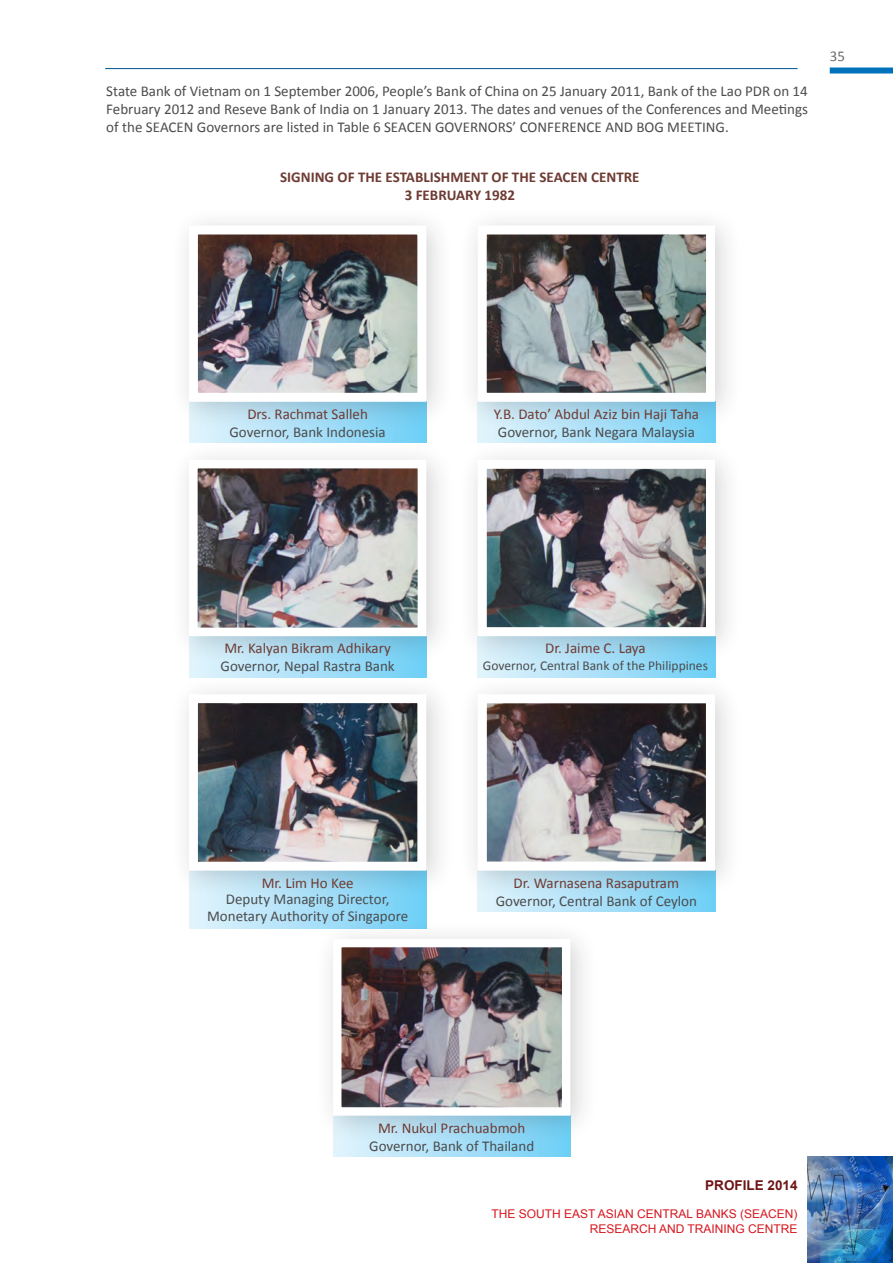
<style>
.page{position:relative;width:893px;height:1263px;background:#fff}
.page>*{position:absolute;margin:0;border:0;box-sizing:border-box;transform-origin:0 0}
.t1{font:15px/18px "Calibri";color:#4b4c4d;text-align:justify}
.t2{font:15px "Calibri";color:#6e3b33}
.t3{font:700 15px/18px "Calibri";color:#6e3b33;text-align:center}
.t4{font:15px "Calibri";color:#6c6d70}
.t5{font:13.5px "Calibri";color:#4b4c4d}
.t6{font:700 13.5px "Arial";color:#6e1415}
.t7{font:12px/14.4px "Arial";color:#d7171f;text-align:right}
</style>
<div class="page">
<div style="left:478px;top:402px;width:237px;height:41px;background:linear-gradient(to right,#e4f3fc,#70cef6)"></div>
<div style="left:189px;top:636px;width:237px;height:41px;background:linear-gradient(to right,#e4f3fc,#70cef6)"></div>
<div style="left:478px;top:636px;width:237px;height:41px;background:linear-gradient(to right,#e4f3fc,#70cef6)"></div>
<div style="left:189px;top:871px;width:237px;height:57px;background:linear-gradient(to right,#e4f3fc,#70cef6)"></div>
<div style="left:478px;top:871px;width:237px;height:41px;background:linear-gradient(to right,#e4f3fc,#70cef6)"></div>
<div style="left:333px;top:1116px;width:237px;height:41px;background:linear-gradient(to right,#e4f3fc,#70cef6)"></div>
<div style="left:189px;top:402px;width:237px;height:41px;background:linear-gradient(to right,#e4f3fc,#70cef6)"></div>
<div style="left:169px;top:206px;width:286px;height:224px;background:#231f20;opacity:.2"></div>
<img style="left:199px;top:235px;width:217px;height:157px">
<div style="left:189px;top:225px;width:237px;height:177px;border:9px solid #fff"></div>
<div style="left:458px;top:206px;width:285px;height:224px;background:#231f20;opacity:.2"></div>
<img style="left:488px;top:235px;width:217px;height:157px">
<div style="left:478px;top:225px;width:237px;height:177px;border:9px solid #fff"></div>
<div style="left:170px;top:440px;width:285px;height:224px;background:#231f20;opacity:.2"></div>
<img style="left:199px;top:470px;width:217px;height:156px">
<div style="left:189px;top:460px;width:237px;height:176px;border:9px solid #fff"></div>
<div style="left:458px;top:440px;width:285px;height:224px;background:#231f20;opacity:.2"></div>
<img style="left:488px;top:470px;width:217px;height:156px">
<div style="left:478px;top:460px;width:237px;height:176px;border:9px solid #fff"></div>
<div style="left:170px;top:675px;width:285px;height:224px;background:#231f20;opacity:.2"></div>
<img style="left:199px;top:704px;width:217px;height:157px">
<div style="left:189px;top:694px;width:237px;height:177px;border:9px solid #fff"></div>
<div style="left:458px;top:675px;width:285px;height:224px;background:#231f20;opacity:.2"></div>
<img style="left:488px;top:704px;width:217px;height:157px">
<div style="left:478px;top:694px;width:237px;height:177px;border:9px solid #fff"></div>
<div style="left:314px;top:919px;width:285px;height:225px;background:#231f20;opacity:.2"></div>
<img style="left:342px;top:948px;width:219px;height:159px">
<div style="left:333px;top:939px;width:237px;height:177px;border:8px solid #fff"></div>
<div style="left:830px;top:68px;width:63px;height:6px;background:#0072bc"></div>
<hr style="left:105px;top:68px;width:693px;height:1px;background:#005495">
<img style="left:808px;top:1157px;width:85px;height:106px">
<p class="t1" style="left:106px;top:82px;width:703px">State Bank of Vietnam on 1 September 2006, People’s Bank of China on 25 January 2011, Bank of the Lao PDR on 14<br>February 2012 and Reseve Bank of India on 1 January 2013. The dates and venues of the Conferences and Meetings of the SEACEN Governors are listed in Table 6 SEACEN GOVERNORS’ CONFERENCE AND BOG MEETING.</p>
<p class="t3" style="left:280px;top:168px;width:361px">SIGNING OF THE ESTABLISHMENT OF THE SEACEN CENTRE<br>3 FEBRUARY 1982</p>
<p class="t4" style="left:830px;top:46px;width:17px">35</p>
<p class="t2" style="left:247px;top:404px;width:122px">Drs. Rachmat Salleh</p>
<p class="t1" style="left:230px;top:423px;width:158px">Governor, Bank Indonesia</p>
<p class="t2" style="left:224px;top:639px;width:168px">Mr. Kalyan Bikram Adhikary</p>
<p class="t1" style="left:221px;top:657px;width:176px">Governor, Nepal Rastra Bank</p>
<p class="t2" style="left:494px;top:404px;width:207px">Y.B. Dato’ Abdul Aziz bin Haji Taha</p>
<p class="t1" style="left:498px;top:423px;width:199px">Governor, Bank Negara Malaysia</p>
<p class="t2" style="left:545px;top:639px;width:102px">Dr. Jaime C. Laya</p>
<p class="t5" style="left:483px;top:657px;width:227px">Governor, Central Bank of the Philippines</p>
<p class="t2" style="left:262px;top:873px;width:93px">Mr. Lim Ho Kee</p>
<p class="t1" style="left:207px;top:891px;width:203px;line-height:16.5px;text-align:center">Deputy Managing Director,<br>Monetary Authority of Singapore</p>
<p class="t2" style="left:514px;top:873px;width:167px">Dr. Warnasena Rasaputram</p>
<p class="t1" style="left:496px;top:892px;width:203px">Governor, Central Bank of Ceylon</p>
<p class="t2" style="left:378px;top:1118px;width:149px">Mr. Nukul Prachuabmoh</p>
<p class="t1" style="left:369px;top:1137px;width:166px">Governor, Bank of Thailand</p>
<p class="t6" style="left:705px;top:1176px;width:94px">PROFILE 2014</p>
<p class="t7" style="left:491px;top:1207px;width:308px">THE SOUTH EAST ASIAN CENTRAL BANKS (SEACEN)<br>RESEARCH AND TRAINING CENTRE</p>
</div>
